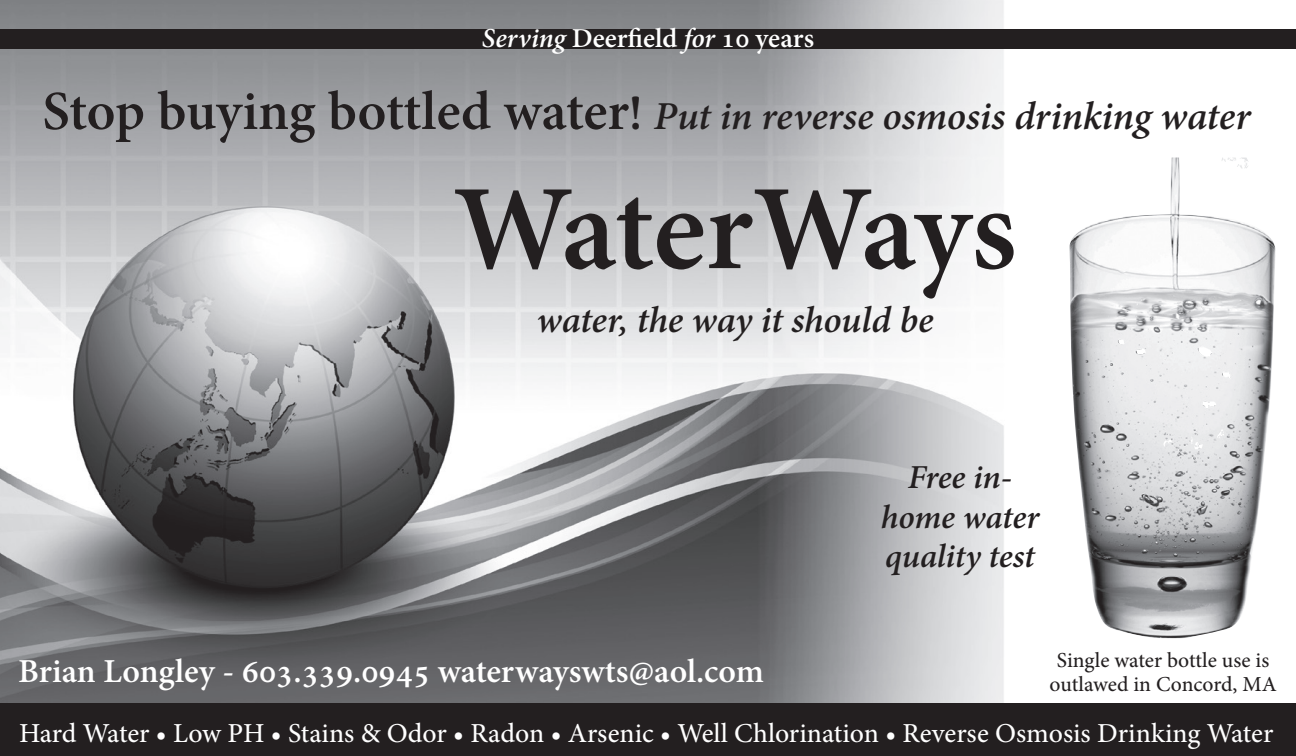
<style>
.page{position:relative;width:1296px;height:756px;background:#fff}
.page>*{position:absolute;margin:0;border:0;box-sizing:border-box;transform-origin:0 0}
.t1{font:700 118.8px "Adobe Hebrew";letter-spacing:-.01em;color:#231f20}
.t2{font:700 54.3px "Adobe Hebrew";letter-spacing:-.005em;color:#231f20}
.t3{font:700 48.3px "Adobe Hebrew";color:#231f20}
.t4{font:italic 700 39px "Adobe Hebrew";letter-spacing:-.01em;color:#231f20}
.t5{font:italic 700 36.6px "Adobe Hebrew";letter-spacing:-.005em;color:#231f20}
.t6{font:700 33px "Adobe Hebrew";color:#fff}
.t7{font:italic 700 33px "Adobe Hebrew";letter-spacing:-.01em;color:#231f20}
.t8{font:27px "Adobe Hebrew";color:#fff}
.t9{font:700 27px "Adobe Hebrew";color:#fff}
.t10{font:21px "Adobe Hebrew";color:#231f20}
.s1{font-style:italic}
</style>
<div class="page">
<img style="left:0;top:0;width:1206px;height:704px">
<img style="left:1067px;top:158px;width:209px;height:481px">
<div style="left:0;top:29px;width:1296px;height:20px;background:#231f20"></div>
<div style="left:0;top:704px;width:1296px;height:52px;background:#231f20"></div>
<p class="t9" style="left:482px;top:22px;width:334px"><span class="s1">Serving</span> Deerfield <span class="s1">for</span> 10 years</p>
<h2 class="t2" style="left:42px;top:78px;width:588px">Stop buying bottled water</h2>
<h3 class="t3" style="left:629px;top:84px;width:15px">!</h3>
<h3 class="t4" style="left:654px;top:93px;width:598px">Put in reverse osmosis drinking water</h3>
<h1 class="t1" style="left:453px;top:158px;width:565px">WaterWays</h1>
<h3 class="t5" style="left:537px;top:298px;width:398px">water, the way it should be</h3>
<p class="t7" style="left:908px;top:457px;width:106px">Free in-</p>
<p class="t7" style="left:881px;top:497px;width:160px">home water</p>
<p class="t6" style="left:18px;top:651px;width:747px">Brian Longley - 603.339.0945 waterwayswts@aol.com</p>
<p class="t7" style="left:885px;top:536px;width:151px">quality test</p>
<p class="t10" style="left:1057px;top:648px;width:214px">Single water bottle use is</p>
<p class="t10" style="left:1050px;top:672px;width:229px">outlawed in Concord, MA</p>
<p class="t8" style="left:19px;top:717px;width:1256px">Hard Water • Low PH • Stains &amp; Odor • Radon • Arsenic • Well Chlorination • Reverse Osmosis Drinking Water</p>
</div>
